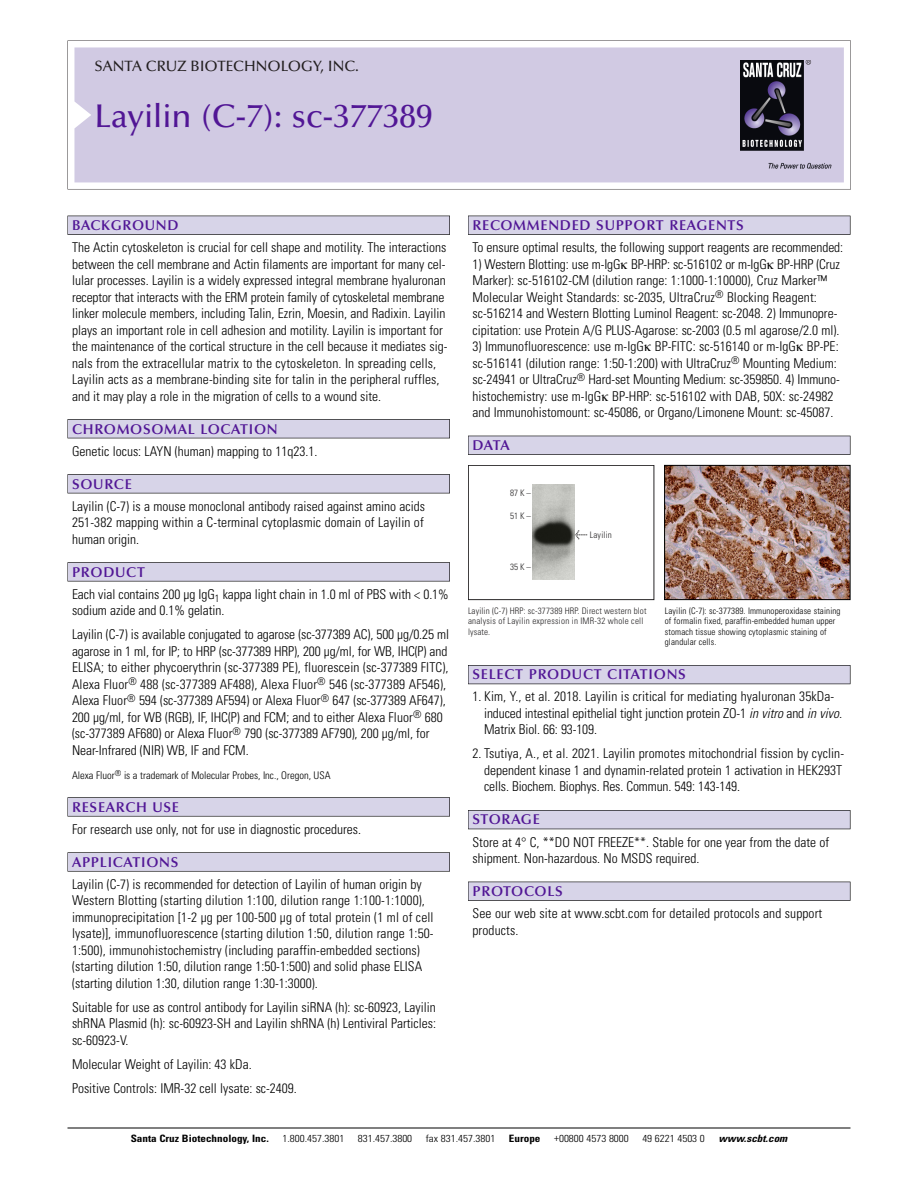
<style>
.page{position:relative;width:918px;height:1188px;background:#fff}
.page>*{position:absolute;margin:0;border:0;box-sizing:border-box;transform-origin:0 0}
.t1{font:500 33px "Optima";color:#511695}
.t2{font:500 15px "Optima";color:#231f20}
.t3{font:600 14.25px "Optima";letter-spacing:.05em;color:#511695}
.t4{font:300 condensed 13.5px/16.5px "Univers";color:#000}
.t5{font:300 condensed 10.5px "Univers";color:#000}
.t6{font:300 condensed 10.2px "Univers";color:#000;scale:1.1 1}
.t7{font:700 condensed 10.2px "Univers";color:#000;scale:1.1 1}
.t8{font:italic 700 condensed 10.2px "Univers";color:#000;scale:1.1 1}
.t9{font:300 condensed 9px/10.5px "Univers";letter-spacing:.015em;color:#000}
.t10{font:300 condensed 9px/10.5px "Univers";letter-spacing:.025em;color:#272526}
.s1{font-family:"Meta Plus";font-weight:400;font-stretch:normal;font-size:10.5px}
.s2{font-style:italic}
</style>
<div class="page">
<svg style="left:68px;top:40px;width:783px;height:149px"></svg>
<div style="left:74px;top:47px;width:770px;height:135px;background:#d1cae3"></div>
<img style="left:741px;top:60px;width:90px;height:108px">
<div style="left:68px;top:216px;width:382px;height:19px;background:#535256"></div>
<div style="left:68px;top:216px;width:381px;height:18px;background:#d7d4e8"></div>
<div style="left:68px;top:419px;width:382px;height:19px;background:#515155"></div>
<div style="left:68px;top:420px;width:381px;height:18px;background:#d7d4e8"></div>
<div style="left:68px;top:474px;width:382px;height:19px;background:#545357"></div>
<div style="left:68px;top:475px;width:381px;height:18px;background:#d7d4e8"></div>
<div style="left:68px;top:562px;width:382px;height:19px;background:#575659"></div>
<div style="left:68px;top:563px;width:381px;height:18px;background:#d7d4e8"></div>
<svg style="left:68px;top:797px;width:382px;height:20px"></svg>
<div style="left:68px;top:798px;width:381px;height:18px;background:#d7d4e8"></div>
<svg style="left:68px;top:852px;width:382px;height:20px"></svg>
<div style="left:68px;top:853px;width:381px;height:18px;background:#d7d4e8"></div>
<div style="left:468px;top:216px;width:382px;height:19px;background:#535256"></div>
<div style="left:468px;top:216px;width:382px;height:18px;background:#d7d4e8"></div>
<div style="left:468px;top:436px;width:382px;height:19px;background:#525156"></div>
<div style="left:468px;top:436px;width:382px;height:18px;background:#d7d4e8"></div>
<div style="left:468px;top:665px;width:382px;height:19px;background:#55545b"></div>
<div style="left:468px;top:666px;width:382px;height:18px;background:#d7d4e8"></div>
<div style="left:468px;top:810px;width:382px;height:19px;background:#525158"></div>
<div style="left:468px;top:811px;width:382px;height:18px;background:#d7d4e8"></div>
<div style="left:468px;top:882px;width:382px;height:19px;background:#535256"></div>
<div style="left:468px;top:882px;width:382px;height:18px;background:#d7d4e8"></div>
<hr style="left:68px;top:1128px;width:782px;height:1px;background:#000">
<div style="left:468px;top:465px;width:186px;height:135px;border:1px solid #272526"></div>
<img style="left:532px;top:485px;width:42px;height:94px">
<img style="left:666px;top:467px;width:182px;height:131px">
<div style="left:664px;top:465px;width:186px;height:135px;border:1px solid #000"></div>
<p class="t2" style="left:94px;top:60px;width:266px">SANTA CRUZ BIOTECHNOLOGY, INC.</p>
<p class="t1" style="left:94px;top:102px;width:340px">Layilin (C-7): sc-377389</p>
<p class="t3" style="left:72px;top:219px;width:108px">BACKGROUND</p>
<p class="t4" style="left:72px;top:240px;width:377px">The Actin cytoskeleton is crucial for cell shape and motility. The interactions between the cell membrane and Actin filaments are important for many cel&shy;lular processes. Layilin is a widely expressed integral membrane hyaluronan receptor that interacts with the ERM protein family of cytoskeletal membrane linker molecule members, including Talin, Ezrin, Moesin, and Radixin. Layilin plays an important role in cell adhesion and motility. Layilin is important for the maintenance of the cortical structure in the cell because it mediates sig&shy;nals from the extracellular matrix to the cytoskeleton. In spreading cells, Layilin acts as a membrane-binding site for talin in the peripheral ruffles, and it may play a role in the migration of cells to a wound site.</p>
<p class="t3" style="left:72px;top:423px;width:207px">CHROMOSOMAL LOCATION</p>
<p class="t4" style="left:72px;top:444px;width:247px">Genetic locus: LAYN (human) mapping to 11q23.1.</p>
<p class="t3" style="left:72px;top:478px;width:61px">SOURCE</p>
<p class="t4" style="left:72px;top:499px;width:355px;text-align:justify">Layilin (C-7) is a mouse monoclonal antibody raised against amino acids 251-382 mapping within a C-terminal cytoplasmic domain of Layilin of human origin.</p>
<p class="t3" style="left:72px;top:566px;width:74px">PRODUCT</p>
<p class="t4" style="left:72px;top:587px;width:378px">Each vial contains 200 µg IgG<sub>1</sub> kappa light chain in 1.0 ml of PBS with &lt; 0.1% sodium azide and 0.1% gelatin.</p>
<p class="t4" style="left:72px;top:628px;width:379px">Layilin (C-7) is available conjugated to agarose (sc-377389 AC), 500 µg/0.25 ml agarose in 1 ml, for IP; to HRP (sc-377389 HRP), 200 µg/ml, for WB, IHC(P) and ELISA; to either phycoerythrin (sc-377389 PE), fluorescein (sc-377389 FITC), Alexa Fluor<sup>®</sup> 488 (sc-377389 AF488), Alexa Fluor<sup>®</sup> 546 (sc-377389 AF546), Alexa Fluor<sup>®</sup> 594 (sc-377389 AF594) or Alexa Fluor<sup>®</sup> 647 (sc-377389 AF647), 200 µg/ml, for WB (RGB), IF, IHC(P) and FCM; and to either Alexa Fluor<sup>®</sup> 680 (sc-377389 AF680) or Alexa Fluor<sup>®</sup> 790 (sc-377389 AF790), 200 µg/ml, for Near-Infrared (NIR) WB, IF and FCM.</p>
<p class="t5" style="left:72px;top:771px;width:260px">Alexa Fluor<sup>®</sup> is a trademark of Molecular Probes, Inc., Oregon, USA</p>
<p class="t3" style="left:72px;top:801px;width:109px">RESEARCH USE</p>
<p class="t4" style="left:72px;top:822px;width:291px">For research use only, not for use in diagnostic procedures.</p>
<p class="t3" style="left:72px;top:856px;width:108px">APPLICATIONS</p>
<p class="t4" style="left:72px;top:877px;width:363px">Layilin (C-7) is recommended for detection of Layilin of human origin by Western Blotting (starting dilution 1:100, dilution range 1:100-1:1000), immunoprecipitation [1-2 µg per 100-500 µg of total protein (1 ml of cell lysate)], immunofluorescence (starting dilution 1:50, dilution range 1:50- 1:500), immunohistochemistry (including paraffin-embedded sections) (starting dilution 1:50, dilution range 1:50-1:500) and solid phase ELISA (starting dilution 1:30, dilution range 1:30-1:3000).</p>
<p class="t4" style="left:72px;top:1000px;width:366px;text-align:justify">Suitable for use as control antibody for Layilin siRNA (h): sc-60923, Layilin shRNA Plasmid (h): sc-60923-SH and Layilin shRNA (h) Lentiviral Particles: sc-60923-V.</p>
<p class="t4" style="left:72px;top:1057px;width:181px">Molecular Weight of Layilin: 43 kDa.</p>
<p class="t4" style="left:72px;top:1081px;width:226px">Positive Controls: IMR-32 cell lysate: sc-2409.</p>
<p class="t3" style="left:473px;top:219px;width:273px">RECOMMENDED SUPPORT REAGENTS</p>
<p class="t4" style="left:473px;top:240px;width:372px">To ensure optimal results, the following support reagents are recommended:</p>
<p class="t4" style="left:473px;top:257px;width:369px">1) Western Blotting: use m-IgG BP-HRP: sc-516102 or m-IgG BP-HRP (Cruz Marker): sc-516102-CM (dilution range: 1:1000-1:10000), Cruz Marker™ Molecular Weight Standards: sc-2035, UltraCruz<sup>®</sup> Blocking Reagent: sc-516214 and Western Blotting Luminol Reagent: sc-2048. 2) Immunopre&shy;cipitation: use Protein A/G PLUS-Agarose: sc-2003 (0.5 ml agarose/2.0 ml).</p>
<p class="t4" style="left:473px;top:339px;width:369px">3) Immunofluorescence: use m-IgG BP-FITC: sc-516140 or m-IgG BP-PE: sc-516141 (dilution range: 1:50-1:200) with UltraCruz<sup>®</sup> Mounting Medium: sc-24941 or UltraCruz<sup>®</sup> Hard-set Mounting Medium: sc-359850. 4) Immuno&shy;histochemistry: use m-IgG BP-HRP: sc-516102 with DAB, 50X: sc-24982 and Immunohistomount: sc-45086, or Organo/Limonene Mount: sc-45087.</p>
<p class="t3" style="left:473px;top:439px;width:39px">DATA</p>
<p class="t10" style="left:510px;top:488px;width:22px">87 K –</p>
<p class="t10" style="left:510px;top:512px;width:22px">51 K –</p>
<p class="t10" style="left:510px;top:562px;width:22px">35 K –</p>
<p class="t10" style="left:575px;top:530px;width:38px"><span class="s1">&lt;</span> Layilin</p>
<p class="t10" style="left:468px;top:606px;width:180px">Layilin (C-7) HRP: sc-377389 HRP. Direct western blot analysis of Layilin expression in IMR-32 whole cell lysate.</p>
<p class="t9" style="left:665px;top:606px;width:177px">Layilin (C-7): sc-377389. Immunoperoxidase staining of formalin fixed, paraffin-embedded human upper stomach tissue showing cytoplasmic staining of glandular cells.</p>
<p class="t3" style="left:473px;top:669px;width:215px">SELECT PRODUCT CITATIONS</p>
<p class="t4" style="left:484px;top:690px;width:362px;text-indent:-12px">1. Kim, Y., et al. 2018. Layilin is critical for mediating hyaluronan 35kDa&shy;induced intestinal epithelial tight junction protein ZO-1 <span class="s2">in vitro</span>and <span class="s2">in vivo.<br></span>Matrix Biol. 66: 93-109.</p>
<p class="t4" style="left:484px;top:747px;width:362px;text-indent:-12px">2. Tsutiya, A., et al. 2021. Layilin promotes mitochondrial fission by cyclin&shy;dependent kinase 1 and dynamin-related protein 1 activation in HEK293T cells. Biochem. Biophys. Res. Commun. 549: 143-149.</p>
<p class="t3" style="left:473px;top:814px;width:69px">STORAGE</p>
<p class="t4" style="left:473px;top:835px;width:358px">Store at 4° C, **DO NOT FREEZE**. Stable for one year from the date of shipment. Non-hazardous. No MSDS required.</p>
<p class="t3" style="left:473px;top:885px;width:92px">PROTOCOLS</p>
<p class="t4" style="left:473px;top:906px;width:351px">See our web site at www.scbt.com for detailed protocols and support products.</p>
<p class="t7" style="left:131px;top:1135px;width:127px">Santa Cruz Biotechnology, Inc.</p>
<p class="t6" style="left:282px;top:1135px;width:58px">1.800.457.3801</p>
<p class="t6" style="left:358px;top:1135px;width:51px">831.457.3800</p>
<p class="t6" style="left:426px;top:1135px;width:65px">fax 831.457.3801</p>
<p class="t7" style="left:509px;top:1135px;width:30px">Europe</p>
<p class="t6" style="left:554px;top:1135px;width:69px">+00800 4573 8000</p>
<p class="t6" style="left:642px;top:1135px;width:58px">49 6221 4503 0</p>
<p class="t8" style="left:719px;top:1135px;width:66px">www.scbt.com</p>
</div>
